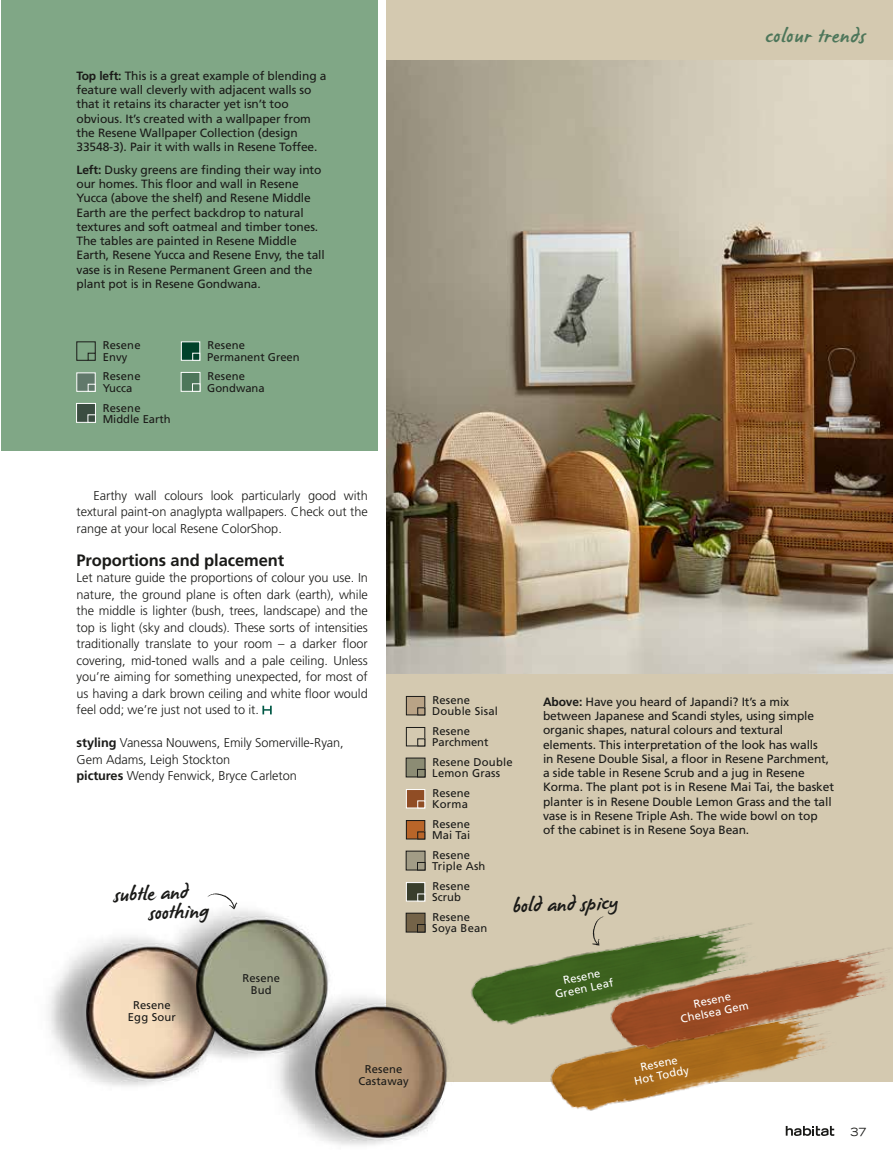
<style>
.page{position:relative;width:893px;height:1170px;background:#fff}
.page>*{position:absolute;margin:0;border:0;box-sizing:border-box;transform-origin:0 0}
.t1{font:19.5px/19.5px "James Paul";color:#1a1a18}
.t2{font:19.5px "James Paul";letter-spacing:.035em;color:#4d765a}
.t3{font:700 16.5px "Frutiger";letter-spacing:-.005em;color:#1a1a18}
.t4{font:300 12.75px/16.5px "Frutiger";letter-spacing:-.005em;color:#1a1a18;text-align:justify}
.t5{font:12px/14.2px "Frutiger";letter-spacing:-.01em;color:#1a1a18}
.t6{font:11.25px/11.2px "Frutiger";letter-spacing:.015em;color:#1a1a18}
.t7{font:11.25px/12px "Frutiger";color:#fff;text-align:center}
.t8{font:expanded 11.25px "Trade Gothic LH";color:#1a1a18}
.s1{font-weight:700}
</style>
<div class="page">
<div style="left:387px;top:0;width:506px;height:1080px;background:#d4c9b0"></div>
<img style="left:542px;top:1053px;width:308px;height:58px">
<div style="left:1px;top:0;width:376px;height:450px;background:#80a786"></div>
<img style="left:48px;top:937px;width:151px;height:149px">
<img style="left:277px;top:977px;width:179px;height:168px">
<img style="left:387px;top:60px;width:506px;height:613px">
<div style="left:77px;top:341px;width:18px;height:19px;border:1px solid #1a1a18"></div>
<div style="left:88px;top:353px;width:7px;height:7px;border:1px solid #1a1a18"></div>
<div style="left:77px;top:372px;width:18px;height:19px;background:#61796b;border:1px solid #fff"></div>
<div style="left:88px;top:384px;width:7px;height:7px;background:#61796b;border:1px solid #fff"></div>
<div style="left:76px;top:403px;width:20px;height:19px;background:#3b4d41;border:1px solid #fff"></div>
<div style="left:88px;top:414px;width:8px;height:8px;background:#3b4d41;border:1px solid #fff"></div>
<div style="left:406px;top:696px;width:19px;height:18px;background:#b9a386"></div>
<div style="left:406px;top:696px;width:19px;height:19px;border:1px solid #1a1a18"></div>
<div style="left:417px;top:707px;width:8px;height:8px;border:1px solid #1a1a18"></div>
<div style="left:406px;top:727px;width:19px;height:19px;border:1px solid #1a1a18"></div>
<div style="left:417px;top:738px;width:8px;height:8px;border:1px solid #1a1a18"></div>
<div style="left:406px;top:758px;width:19px;height:18px;background:#8c8c74"></div>
<div style="left:406px;top:757px;width:19px;height:20px;border:1px solid #1a1a18"></div>
<div style="left:417px;top:769px;width:8px;height:8px;border:1px solid #1a1a18"></div>
<div style="left:406px;top:789px;width:19px;height:19px;background:#904d25;border:1px solid #fff"></div>
<div style="left:417px;top:800px;width:8px;height:8px;background:#904d25;border:1px solid #fff"></div>
<div style="left:406px;top:820px;width:19px;height:18px;background:#b96529"></div>
<div style="left:406px;top:820px;width:19px;height:19px;border:1px solid #1a1a18"></div>
<div style="left:417px;top:831px;width:8px;height:8px;border:1px solid #1a1a18"></div>
<div style="left:406px;top:851px;width:19px;height:19px;background:#a29c86"></div>
<div style="left:406px;top:850px;width:19px;height:20px;border:1px solid #1a1a18"></div>
<div style="left:417px;top:862px;width:8px;height:8px;border:1px solid #1a1a18"></div>
<div style="left:406px;top:882px;width:19px;height:19px;background:#393e2c;border:1px solid #fff"></div>
<div style="left:417px;top:893px;width:8px;height:8px;background:#393e2c;border:1px solid #fff"></div>
<div style="left:406px;top:913px;width:19px;height:19px;background:#746348"></div>
<div style="left:406px;top:912px;width:19px;height:20px;border:1px solid #1a1a18"></div>
<div style="left:417px;top:924px;width:8px;height:8px;border:1px solid #1a1a18"></div>
<img style="left:602px;top:948px;width:288px;height:113px">
<img style="left:471px;top:923px;width:300px;height:113px">
<svg style="left:592px;top:916px;width:13px;height:29px"></svg>
<img style="left:145px;top:893px;width:192px;height:172px">
<svg style="left:262px;top:705px;width:10px;height:9px"></svg>
<div style="left:181px;top:341px;width:19px;height:19px;background:#00422a;border:1px solid #fff"></div>
<div style="left:192px;top:353px;width:8px;height:7px;background:#00422a;border:1px solid #fff"></div>
<div style="left:181px;top:372px;width:19px;height:19px;background:#4d765a;border:1px solid #fff"></div>
<div style="left:192px;top:383px;width:8px;height:8px;background:#4d765a;border:1px solid #fff"></div>
<svg style="left:786px;top:1125px;width:48px;height:10px"></svg>
<p class="t5" style="left:77px;top:68px;width:251px"><span class="s1">Top left:</span> This is a great example of blending a feature wall cleverly with adjacent walls so that it retains its character yet isn’t too obvious. It’s created with a wallpaper from the Resene Wallpaper Collection (design 33548-3). Pair it with walls in Resene Toffee.</p>
<p class="t5" style="left:77px;top:162px;width:250px"><span class="s1">Left:</span> Dusky greens are finding their way into our homes. This floor and wall in Resene Yucca (above the shelf) and Resene Middle Earth are the perfect backdrop to natural textures and soft oatmeal and timber tones.<br>The tables are painted in Resene Middle Earth, Resene Yucca and Resene Envy, the tall vase is in Resene Permanent Green and the plant pot is in Resene Gondwana.</p>
<p class="t6" style="left:103px;top:340px;width:39px">Resene<br>Envy</p>
<p class="t6" style="left:103px;top:371px;width:39px">Resene<br>Yucca</p>
<p class="t6" style="left:103px;top:402px;width:70px">Resene<br>Middle Earth</p>
<p class="t6" style="left:207px;top:340px;width:94px">Resene<br>Permanent Green</p>
<p class="t6" style="left:207px;top:371px;width:59px">Resene<br>Gondwana</p>
<h1 class="t2" style="left:765px;top:26px;width:101px">colour trends</h1>
<p class="t4" style="left:77px;top:487px;width:293px;text-indent:17px">Earthy wall colours look particularly good with textural paint-on anaglypta wallpapers. Check out the range at your local Resene ColorShop.</p>
<h2 class="t3" style="left:77px;top:550px;width:209px">Proportions and placement</h2>
<p class="t4" style="left:77px;top:569px;width:293px">Let nature guide the proportions of colour you use. In nature, the ground plane is often dark (earth), while the middle is lighter (bush, trees, landscape) and the top is light (sky and clouds). These sorts of intensities traditionally translate to your room – a darker floor covering, mid-toned walls and a pale ceiling. Unless you’re aiming for something unexpected, for most of us having a dark brown ceiling and white floor would feel odd; we’re just not used to it.</p>
<p class="t6" style="left:432px;top:694px;width:67px">Resene<br>Double Sisal</p>
<p class="t6" style="left:432px;top:725px;width:58px">Resene<br>Parchment</p>
<p class="t6" style="left:432px;top:756px;width:82px">Resene Double<br>Lemon Grass</p>
<p class="t6" style="left:432px;top:787px;width:39px">Resene<br>Korma</p>
<p class="t6" style="left:432px;top:818px;width:39px">Resene<br>Mai Tai</p>
<p class="t6" style="left:432px;top:849px;width:55px">Resene<br>Triple Ash</p>
<p class="t6" style="left:432px;top:880px;width:39px">Resene<br>Scrub</p>
<p class="t6" style="left:432px;top:911px;width:57px">Resene<br>Soya Bean</p>
<p class="t5" style="left:543px;top:694px;width:292px"><span class="s1">Above:</span> Have you heard of Japandi? It’s a mix between Japanese and Scandi styles, using simple organic shapes, natural colours and textural elements. This interpretation of the look has walls<br>in Resene Double Sisal, a floor in Resene Parchment, a side table in Resene Scrub and a jug in Resene Korma. The plant pot is in Resene Mai Tai, the basket planter is in Resene Double Lemon Grass and the tall vase is in Resene Triple Ash. The wide bowl on top<br>of the cabinet is in Resene Soya Bean.</p>
<p class="t4" style="left:77px;top:734px;width:269px;text-align:left"><span class="s1">styling</span> Vanessa Nouwens, Emily Somerville-Ryan,<br>Gem Adams, Leigh Stockton<br><span class="s1">pictures</span> Wendy Fenwick, Bryce Carleton</p>
<h1 class="t1" style="left:148px;top:884px;width:61px;text-indent:-34px;rotate:-2deg">subtle and soothing</h1>
<h1 class="t1" style="left:512px;top:897px;width:107px;rotate:-2deg">bold and spicy</h1>
<p class="t6" style="left:128px;top:998px;width:50px;line-height:12px;text-align:center">Resene<br>Egg Sour</p>
<p class="t6" style="left:242px;top:972px;width:39px;line-height:12px;text-align:center">Resene<br>Bud</p>
<p class="t6" style="left:358px;top:1062px;width:52px;line-height:12px;text-align:center">Resene<br>Castaway</p>
<p class="t7" style="left:552px;top:976px;width:61px;rotate:-12deg">Resene<br>Green Leaf</p>
<p class="t7" style="left:677px;top:1001px;width:71px;rotate:-12deg">Resene<br>Chelsea Gem</p>
<p class="t7" style="left:631px;top:1063px;width:57px;rotate:-12deg">Resene<br>Hot Toddy</p>
<p class="t8" style="left:850px;top:1124px;width:18px">37</p>
</div>
